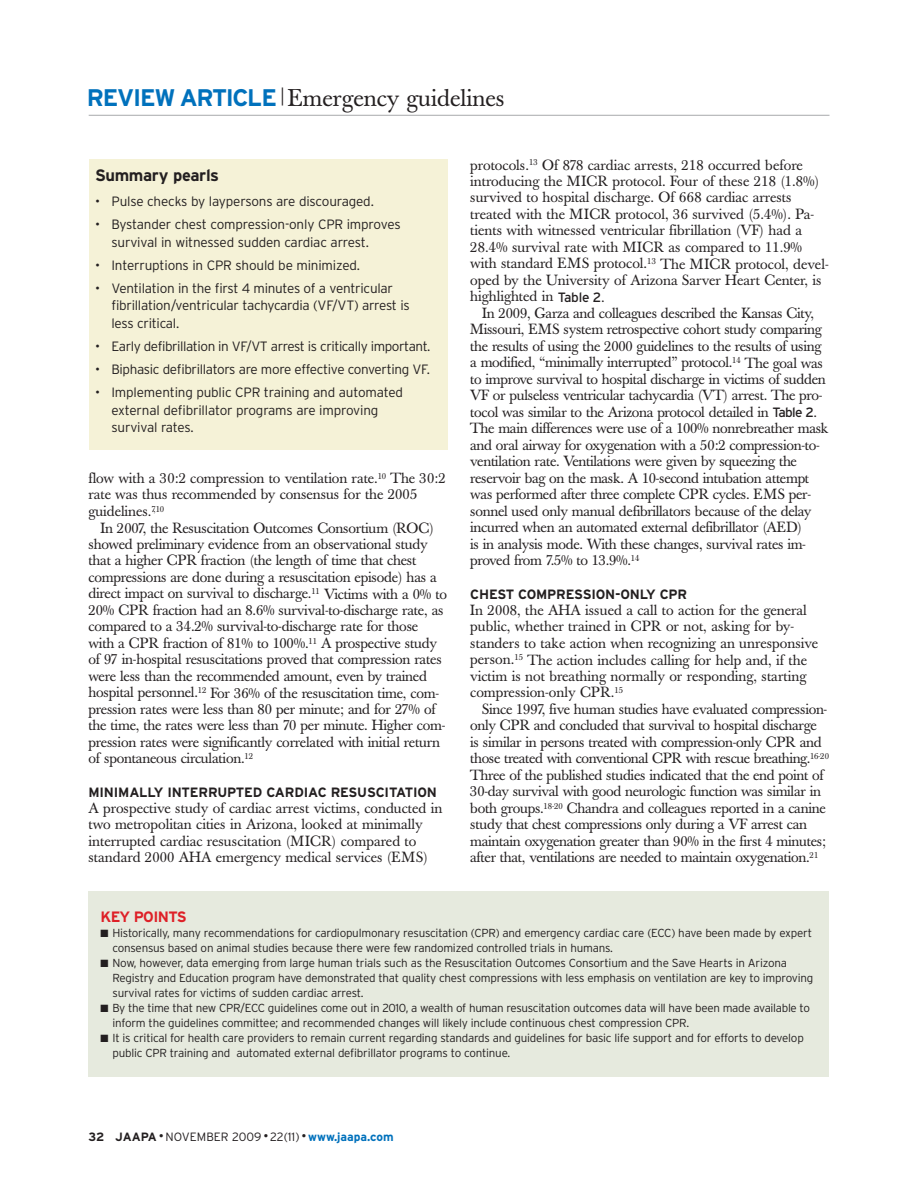
<style>
.page{position:relative;width:918px;height:1188px;background:#fff}
.page>*{position:absolute;margin:0;border:0;box-sizing:border-box;transform-origin:0 0}
.t1{font:24px "Baskerville";color:#231f20}
.t2{font:700 16.5px "Interstate";letter-spacing:-.02em;color:#231f20}
.t3{font:700 15px "Interstate";letter-spacing:-.04em;color:#de2027}
.t4{font:14.7px/16.5px "Baskerville";letter-spacing:-.015em;color:#231f20}
.t5{font:300 13.5px/17.2px "Interstate";letter-spacing:-.02em;color:#231f20}
.t6{font:700 13.5px "Interstate";letter-spacing:-.015em;color:#231f20}
.t7{font:300 12px "Interstate";color:#231f20}
.t8{font:300 11.7px/15px "Interstate";letter-spacing:-.02em;color:#231f20}
.s1{font-family:"Interstate";font-weight:700;color:#0071bc}
.s2{font-family:"Interstate";font-size:13.5px}
.s3{font-weight:700}
.s4{font-weight:700;font-size:9px}
.s5{font-weight:700;color:#0071bc}
</style>
<div class="page">
<hr style="left:89px;top:115px;width:740px;height:1px;background:#a7a9ac">
<div style="left:88px;top:891px;width:742px;height:186px;background:#e6eade"></div>
<div style="left:89px;top:159px;width:358px;height:291px;background:#f5f2d7"></div>
<h1 class="t1" style="left:87px;top:88px;width:420px"><span class="s1">REVIEW ARTICLE</span> <sup>|</sup> Emergency guidelines</h1>
<p class="t2" style="left:95px;top:169px;width:126px">Summary pearls</p>
<p class="t5" style="left:95px;top:194px;width:280px">• Pulse checks by laypersons are discouraged.</p>
<p class="t5" style="left:112px;top:218px;width:291px;text-indent:-16px">• Bystander chest compression-only CPR improves survival in witnessed sudden cardiac arrest.</p>
<p class="t5" style="left:95px;top:258px;width:267px">• Interruptions in CPR should be minimized.</p>
<p class="t5" style="left:112px;top:281px;width:300px;text-indent:-16px">• Ventilation in the first 4 minutes of a ventricular fibrillation/ventricular tachycardia (VF/VT) arrest is less critical.</p>
<p class="t5" style="left:95px;top:339px;width:337px">• Early defibrillation in VF/VT arrest is critically important.</p>
<p class="t5" style="left:95px;top:362px;width:336px">• Biphasic defibrillators are more effective converting VF.</p>
<p class="t5" style="left:112px;top:386px;width:293px;text-indent:-16px">• Implementing public CPR training and automated external defibrillator programs are improving survival rates.</p>
<p class="t4" style="left:88px;top:471px;width:359px">flow with a 30:2 compression to ventilation rate.<sup>10</sup> The 30:2 rate was thus recommended by consensus for the 2005 guidelines.<sup>7,10</sup></p>
<p class="t4" style="left:88px;top:521px;width:360px;text-indent:12px">In 2007, the Resuscitation Outcomes Consortium (ROC) showed preliminary evidence from an observational study that a higher CPR fraction (the length of time that chest compressions are done during a resuscitation episode) has a direct impact on survival to discharge.<sup>11</sup> Victims with a 0% to 20% CPR fraction had an 8.6% survival-to-discharge rate, as compared to a 34.2% survival-to-discharge rate for those with a CPR fraction of 81% to 100%.<sup>11</sup> A prospective study of 97 in-hospital resuscitations proved that compression rates were less than the recommended amount, even by trained hospital personnel.<sup>12</sup> For 36% of the resuscitation time, com&shy;pression rates were less than 80 per minute; and for 27% of the time, the rates were less than 70 per minute. Higher com&shy;pression rates were significantly correlated with initial return of spontaneous circulation.<sup>12</sup></p>
<p class="t6" style="left:88px;top:787px;width:350px">MINIMALLY INTERRUPTED CARDIAC RESUSCITATION</p>
<p class="t4" style="left:88px;top:801px;width:355px">A prospective study of cardiac arrest victims, conducted in two metropolitan cities in Arizona, looked at minimally interrupted cardiac resuscitation (MICR) compared to standard 2000 AHA emergency medical services (EMS)</p>
<p class="t4" style="left:470px;top:158px;width:360px">protocols.<sup>13</sup> Of 878 cardiac arrests, 218 occurred before introducing the MICR protocol. Four of these 218 (1.8%) survived to hospital discharge. Of 668 cardiac arrests treated with the MICR protocol, 36 survived (5.4%). Pa&shy;tients with witnessed ventricular fibrillation (VF) had a 28.4% survival rate with MICR as compared to 11.9% with standard EMS protocol.<sup>13</sup> The MICR protocol, devel&shy;oped by the University of Arizona Sarver Heart Center, is highlighted in <span class="s2">Table 2</span>.</p>
<p class="t4" style="left:470px;top:306px;width:360px;text-indent:12px">In 2009, Garza and colleagues described the Kansas City, Missouri, EMS system retrospective cohort study comparing the results of using the 2000 guidelines to the results of using a modified, “minimally interrupted” protocol.<sup>14</sup> The goal was to improve survival to hospital discharge in victims of sudden VF or pulseless ventricular tachycardia (VT) arrest. The pro&shy;tocol was similar to the Arizona protocol detailed in <span class="s2">Table 2</span>.<br>The main differences were use of a 100% nonrebreather mask and oral airway for oxygenation with a 50:2 compression-to&shy;ventilation rate. Ventilations were given by squeezing the reservoir bag on the mask. A 10-second intubation attempt was performed after three complete CPR cycles. EMS per&shy;sonnel used only manual defibrillators because of the delay incurred when an automated external defibrillator (AED)<br>is in analysis mode. With these changes, survival rates im&shy;proved from 7.5% to 13.9%.<sup>14</sup></p>
<p class="t6" style="left:470px;top:589px;width:218px">CHEST COMPRESSION-ONLY CPR</p>
<p class="t4" style="left:470px;top:603px;width:350px">In 2008, the AHA issued a call to action for the general public, whether trained in CPR or not, asking for by&shy;standers to take action when recognizing an unresponsive person.<sup>15</sup> The action includes calling for help and, if the victim is not breathing normally or responding, starting compression-only CPR.<sup>15</sup></p>
<p class="t4" style="left:470px;top:702px;width:360px;text-indent:12px">Since 1997, five human studies have evaluated compression&shy;only CPR and concluded that survival to hospital discharge is similar in persons treated with compression-only CPR and those treated with conventional CPR with rescue breathing.<sup>16-20<br></sup>Three of the published studies indicated that the end point of 30-day survival with good neurologic function was similar in both groups.<sup>18-20</sup> Chandra and colleagues reported in a canine study that chest compressions only during a VF arrest can maintain oxygenation greater than 90% in the first 4 minutes; after that, ventilations are needed to maintain oxygenation.<sup>21</sup></p>
<p class="t3" style="left:100px;top:911px;width:88px">KEY POINTS</p>
<p class="t8" style="left:112px;top:926px;width:701px;text-indent:-12px">■ Historically, many recommendations for cardiopulmonary resuscitation (CPR) and emergency cardiac care (ECC) have been made by expert consensus based on animal studies because there were few randomized controlled trials in humans.</p>
<p class="t8" style="left:112px;top:956px;width:702px;text-indent:-12px">■ Now, however, data emerging from large human trials such as the Resuscitation Outcomes Consortium and the Save Hearts in Arizona<br>Registry and Education program have demonstrated that quality chest compressions with less emphasis on ventilation are key to improving survival rates for victims of sudden cardiac arrest.</p>
<p class="t8" style="left:112px;top:1001px;width:699px;text-indent:-12px">■ By the time that new CPR/ECC guidelines come out in 2010, a wealth of human resuscitation outcomes data will have been made available to inform the guidelines committee; and recommended changes will likely include continuous chest compression CPR.</p>
<p class="t8" style="left:112px;top:1031px;width:693px;text-indent:-12px">■ It is critical for health care providers to remain current regarding standards and guidelines for basic life support and for efforts to develop public CPR training and automated external defibrillator programs to continue.</p>
<p class="t7" style="left:88px;top:1132px;width:307px"><span class="s3">32 JAAPA</span> <span class="s4">•</span> NOVEMBER 2009 <span class="s4">•</span> 22(11) <span class="s4">•</span> <span class="s5">www.jaapa.com</span></p>
</div>
